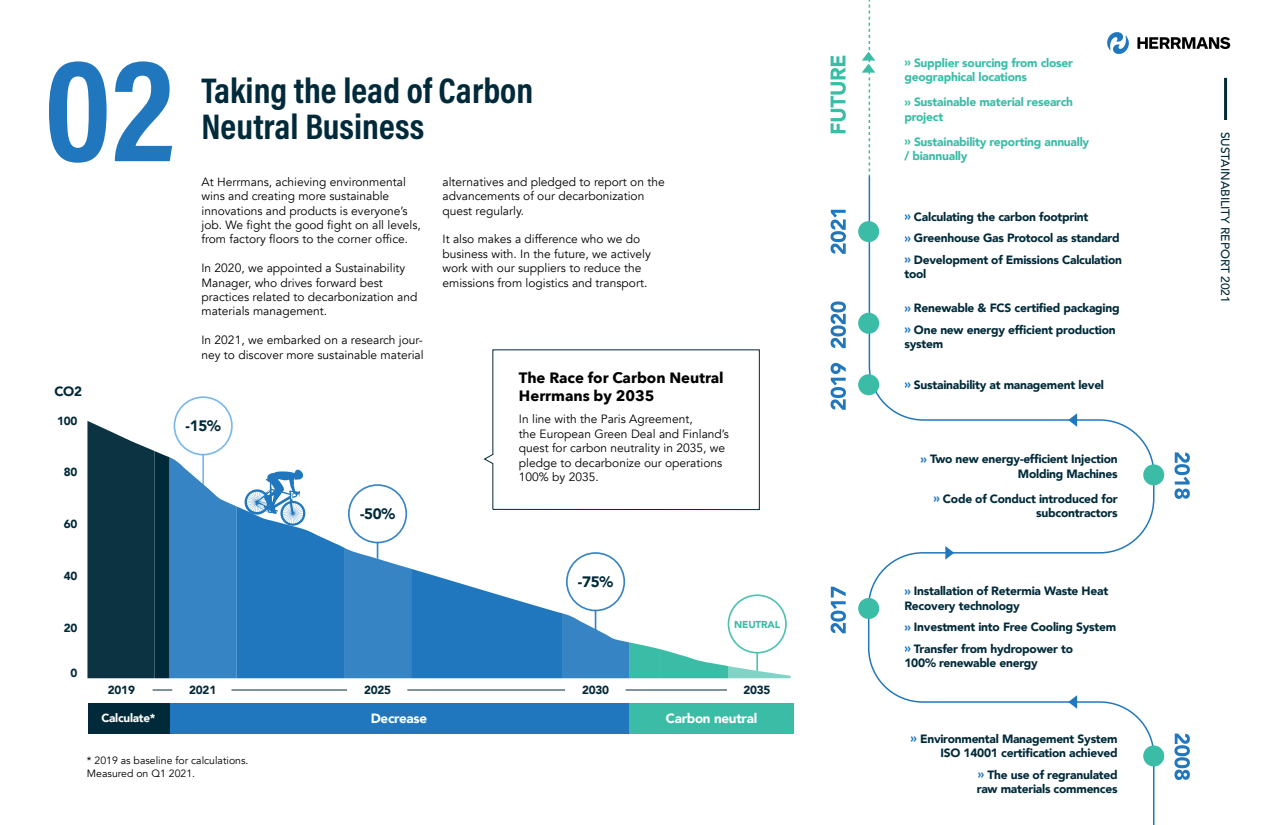
<style>
.page{position:relative;width:1263px;height:825px;background:#fff}
.page>*{position:absolute;margin:0;border:0;box-sizing:border-box;transform-origin:0 0}
.t1{font:150px "Acumin Variable Concept";color:#2077bd}
.t2{font:36px "Acumin Variable Concept";color:#002a3a}
.t3{font:900 15.15px "Avenir";color:#002939}
.t4{font:700 15px/18px "Avenir Next";color:#000}
.t5{font:900 13.35px "Avenir";letter-spacing:-.02em;color:#fff}
.t6{font:900 13.35px "Avenir";color:#002939}
.t7{font:12px/14.4px "Avenir";color:#000}
.t8{font:900 12px/14.4px "Avenir";letter-spacing:-.02em;color:#002a3a}
.t9{font:900 12px/14.4px "Avenir";letter-spacing:-.02em;color:#3bbca7}
.t10{font:500 12px "Avenir LT";color:#002939}
.t11{font:900 11.7px "Avenir";letter-spacing:-.02em;color:#002939}
.t12{font:900 11.7px "Avenir";letter-spacing:-.02em;color:#fff}
.t13{font:10.5px "Avenir";color:#000}
.t14{font:900 10.05px "Avenir";letter-spacing:-.02em;color:#3bbca7}
.s1{color:#2077bd}
</style>
<div class="page">
<hr style="left:1224px;top:78px;width:3px;height:42px;background:#002939">
<svg style="left:1107px;top:32px;width:123px;height:22px"></svg>
<svg style="left:867px;top:176px;width:288px;height:649px"></svg>
<div style="left:1143px;top:746px;width:21px;height:20px;background:#3bbca7;border-radius:50%"></div>
<svg style="left:862px;top:0;width:13px;height:176px"></svg>
<svg style="left:945px;top:546px;width:9px;height:14px"></svg>
<svg style="left:1068px;top:695px;width:9px;height:14px"></svg>
<svg style="left:1068px;top:413px;width:9px;height:14px"></svg>
<svg style="left:1174px;top:734px;width:16px;height:46px"></svg>
<div style="left:1143px;top:464px;width:21px;height:21px;background:#3bbca7;border-radius:50%"></div>
<div style="left:858px;top:598px;width:21px;height:21px;background:#3bbca7;border-radius:50%"></div>
<svg style="left:830px;top:587px;width:16px;height:46px"></svg>
<div style="left:858px;top:313px;width:21px;height:21px;background:#3bbca7;border-radius:50%"></div>
<svg style="left:1174px;top:452px;width:16px;height:47px"></svg>
<svg style="left:830px;top:56px;width:16px;height:77px"></svg>
<svg style="left:830px;top:301px;width:16px;height:47px"></svg>
<div style="left:858px;top:374px;width:21px;height:21px;background:#3bbca7;border-radius:50%"></div>
<div style="left:858px;top:221px;width:21px;height:21px;background:#3bbca7;border-radius:50%"></div>
<svg style="left:830px;top:210px;width:16px;height:44px"></svg>
<svg style="left:830px;top:363px;width:16px;height:47px"></svg>
<div style="left:170px;top:703px;width:459px;height:31px;background:#2077bd"></div>
<div style="left:88px;top:703px;width:82px;height:31px;background:#002a3a"></div>
<div style="left:629px;top:703px;width:81px;height:31px;background:#3bbca7"></div>
<div style="left:642px;top:703px;width:151px;height:31px;background:#3bbca7"></div>
<div style="left:174px;top:396px;width:59px;height:59px;border:2px solid #6db0e8;border-radius:50%"></div>
<hr style="left:231px;top:690px;width:116px;height:1px;background:#002939">
<svg style="left:153px;top:690px;width:19px;height:1px"></svg>
<hr style="left:407px;top:690px;width:158px;height:1px;background:#002939">
<hr style="left:626px;top:690px;width:101px;height:1px;background:#002939">
<svg style="left:87px;top:421px;width:704px;height:257px"></svg>
<svg style="left:484px;top:349px;width:276px;height:161px"></svg>
<p class="t1" style="left:43px;top:6px;width:132px">02</p>
<p class="t6" style="left:54px;top:380px;width:29px">CO2</p>
<p class="t11" style="left:57px;top:411px;width:22px">100</p>
<p class="t11" style="left:64px;top:462px;width:15px">80</p>
<p class="t11" style="left:64px;top:514px;width:15px">60</p>
<p class="t2" style="left:201px;top:66px;width:333px">Taking the lead of Carbon</p>
<p class="t2" style="left:201px;top:102px;width:224px">Neutral Business</p>
<p class="t7" style="left:201px;top:175px;width:221px">At Herrmans, achieving environmental wins and creating more sustainable innovations and products is everyone’s job. We fight the good fight on all levels, from factory floors to the corner office.</p>
<p class="t7" style="left:201px;top:261px;width:205px">In 2020, we appointed a Sustainability</p>
<p class="t7" style="left:201px;top:275px;width:217px">Manager, who drives forward best practices related to decarbonization and materials management.</p>
<p class="t7" style="left:201px;top:333px;width:224px">In 2021, we embarked on a research jour&shy;ney to discover more sustainable material</p>
<p class="t3" style="left:186px;top:412px;width:37px">-15%</p>
<p class="t3" style="left:360px;top:500px;width:37px">-50%</p>
<p class="t7" style="left:442px;top:175px;width:224px">alternatives and pledged to report on the advancements of our decarbonization quest regularly.</p>
<p class="t7" style="left:442px;top:232px;width:210px">It also makes a difference who we do business with. In the future, we actively work with our suppliers to reduce the emissions from logistics and transport.</p>
<p class="t4" style="left:519px;top:369px;width:206px">The Race for Carbon Neutral<br>Herrmans by 2035</p>
<p class="t7" style="left:519px;top:412px;width:175px">In line with the Paris Agreement,</p>
<p class="t7" style="left:519px;top:427px;width:211px">the European Green Deal and Finland’s quest for carbon neutrality in 2035, we pledge to decarbonize our operations<br>100% by 2035.</p>
<p class="t11" style="left:64px;top:566px;width:15px">40</p>
<p class="t11" style="left:64px;top:618px;width:15px">20</p>
<p class="t11" style="left:71px;top:663px;width:8px">0</p>
<p class="t3" style="left:578px;top:568px;width:37px">-75%</p>
<p class="t14" style="left:734px;top:616px;width:47px">NEUTRAL</p>
<p class="t11" style="left:108px;top:680px;width:29px">2019</p>
<p class="t11" style="left:189px;top:680px;width:29px">2021</p>
<p class="t11" style="left:364px;top:680px;width:29px">2025</p>
<p class="t11" style="left:582px;top:680px;width:29px">2030</p>
<p class="t11" style="left:743px;top:680px;width:29px">2035</p>
<p class="t12" style="left:101px;top:708px;width:56px">Calculate*</p>
<p class="t5" style="left:371px;top:707px;width:58px">Decrease</p>
<p class="t5" style="left:666px;top:707px;width:93px">Carbon neutral</p>
<p class="t13" style="left:87px;top:754px;width:163px">* 2019 as baseline for calculations.</p>
<p class="t13" style="left:87px;top:767px;width:110px">Measured on Q1 2021.</p>
<p class="t9" style="left:904px;top:55px;width:170px">» Supplier sourcing from closer geographical locations</p>
<p class="t9" style="left:904px;top:94px;width:170px">» Sustainable material research project</p>
<p class="t9" style="left:904px;top:134px;width:186px">» Sustainability reporting annually / biannually</p>
<p class="t8" style="left:904px;top:205px;width:219px;line-height:21.6px"><span class="s1">»</span> Calculating the carbon footprint<br><span class="s1">»</span> Greenhouse Gas Protocol as standard <span class="s1">»</span> Development of Emissions Calculation</p>
<p class="t8" style="left:904px;top:267px;width:23px">tool</p>
<p class="t8" style="left:904px;top:297px;width:217px;line-height:21.6px"><span class="s1">»</span> Renewable &amp; FCS certified packaging <span class="s1">»</span> One new energy efficient production</p>
<p class="t8" style="left:904px;top:337px;width:40px">system</p>
<p class="t8" style="left:904px;top:377px;width:201px"><span class="s1">»</span> Sustainability at management level</p>
<p class="t8" style="left:920px;top:452px;width:199px;text-align:right"><span class="s1">»</span> Two new energy-efficient Injection<br>Molding Machines</p>
<p class="t8" style="left:933px;top:491px;width:186px;text-align:right"><span class="s1">»</span> Code of Conduct introduced for subcontractors</p>
<p class="t8" style="left:904px;top:583px;width:205px"><span class="s1">»</span> Installation of Retermia Waste Heat<br>Recovery technology</p>
<p class="t8" style="left:904px;top:616px;width:213px;line-height:21.6px"><span class="s1">»</span> Investment into Free Cooling System <span class="s1">»</span> Transfer from hydropower to</p>
<p class="t8" style="left:904px;top:655px;width:135px">100% renewable energy</p>
<p class="t8" style="left:910px;top:731px;width:209px;text-align:right"><span class="s1">»</span> Environmental Management System<br>ISO 14001 certification achieved</p>
<p class="t8" style="left:977px;top:767px;width:142px"><span class="s1">»</span> The use of regranulated raw materials commences</p>
<p class="t10" style="left:1232px;top:132px;width:173px;rotate:90deg">SUSTAINABILITY REPORT 2021</p>
</div>
